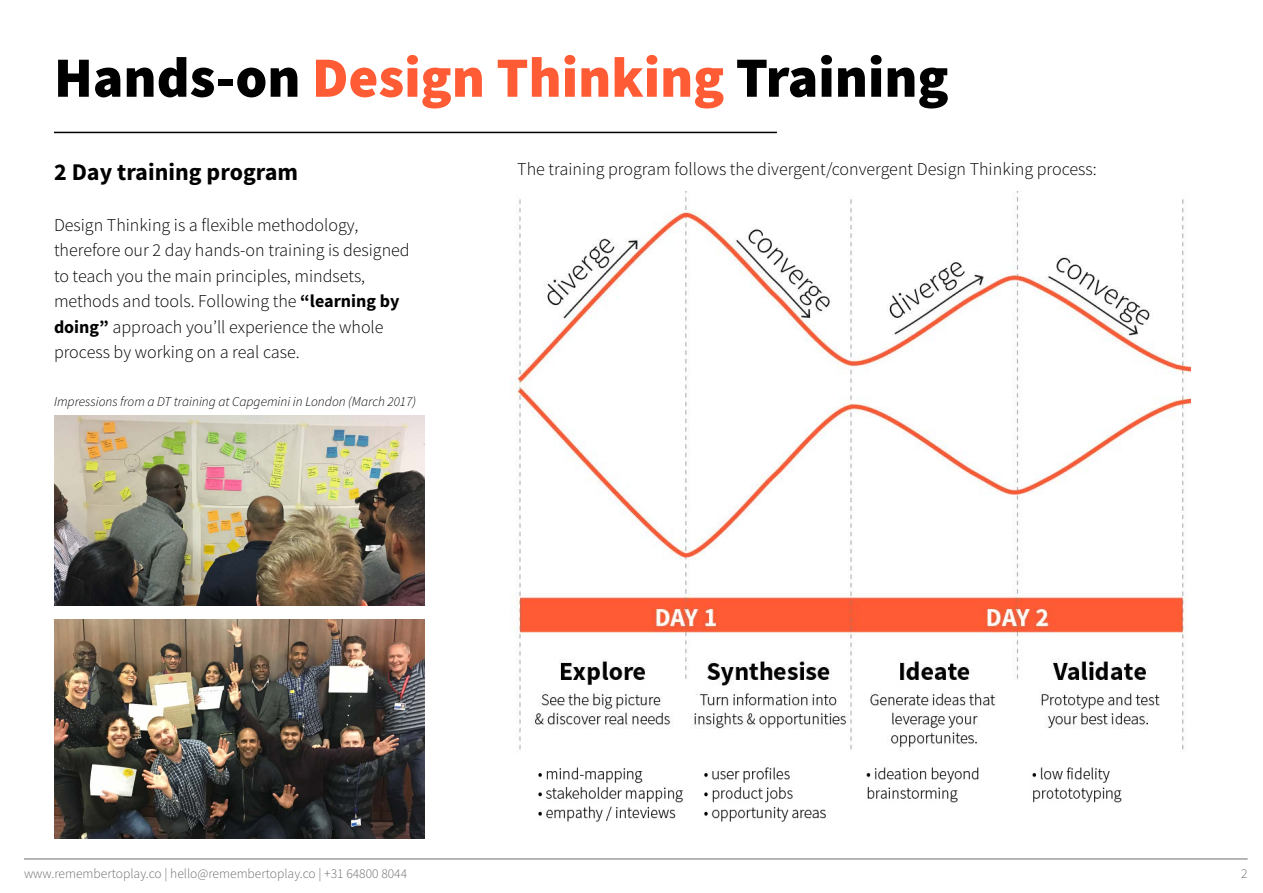
<style>
.page{position:relative;width:1263px;height:893px;background:#fff}
.page>*{position:absolute;margin:0;border:0;box-sizing:border-box;transform-origin:0 0}
.t1{font:900 57px "Source Sans Pro";color:#000}
.t2{font:700 24px "Source Sans Pro";color:#000}
.t3{font:300 18px/25.5px "Source Sans Pro";color:#000}
.t4{font:300 13.5px "Source Sans Pro";color:#6d6e71}
.t5{font:italic 300 13.5px "Source Sans Pro";color:#000}
.s1{color:#ff5b35}
.s2{font-weight:700}
</style>
<div class="page">
<hr style="left:24px;top:859px;width:1224px;height:1px;background:#6d6e71">
<hr style="left:54px;top:132px;width:723px;height:1px;background:#000">
<img style="left:510px;top:191px;width:680px;height:559px">
<img style="left:538px;top:767px;width:584px;height:55px">
<img style="left:54px;top:415px;width:371px;height:191px">
<img style="left:54px;top:620px;width:371px;height:219px">
<h1 class="t1" style="left:54px;top:38px;width:896px">Hands-on <span class="s1">Design Thinking</span> Training</h1>
<h2 class="t2" style="left:54px;top:156px;width:246px">2 Day training program</h2>
<p class="t3" style="left:54px;top:212px;width:357px">Design Thinking is a flexible methodology, therefore our 2 day hands-on training is designed to teach you the main principles, mindsets, methods and tools. Following the <span class="s2">“learning by doing”</span> approach you’ll experience the whole process by working on a real case.</p>
<p class="t5" style="left:54px;top:393px;width:364px">Impressions from a DT training at Capgemini in London (March 2017)</p>
<p class="t3" style="left:517px;top:156px;width:581px">The training program follows the divergent/convergent Design Thinking process:</p>
<p class="t4" style="left:24px;top:865px;width:385px">www.remembertoplay.co | hello@remembertoplay.co | +31 64800 8044</p>
<p class="t4" style="left:1241px;top:865px;width:8px">2</p>
</div>
